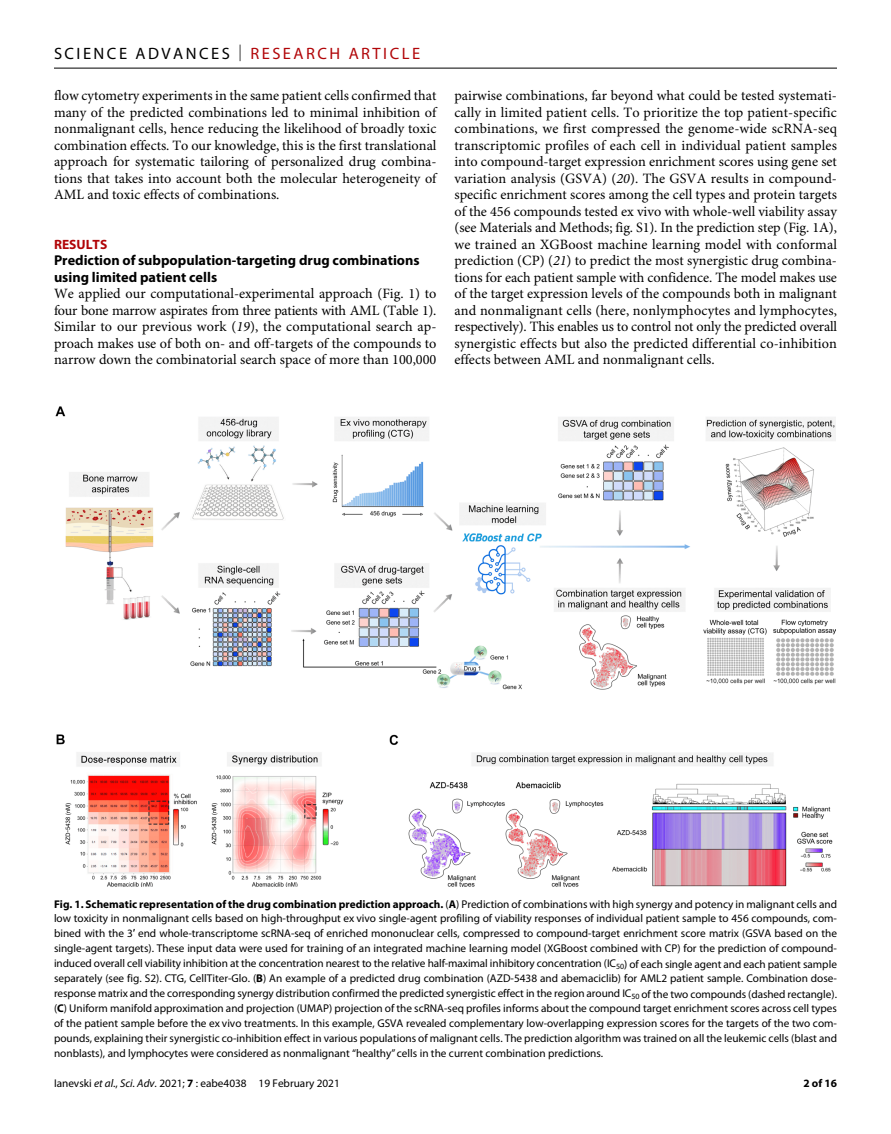
<style>
.page{position:relative;width:891px;height:1134px;background:#fff}
.page>*{position:absolute;margin:0;border:0;box-sizing:border-box;transform-origin:0 0}
.t1{font:16.5px "Myriad Pro";letter-spacing:.15em;color:#000}
.t2{font:14.25px/16.5px "Minion Pro";color:#000;text-align:justify}
.t3{font:700 14.25px/16.5px "Myriad Pro";color:#000}
.t4{font:700 13.5px "Myriad Pro";color:#b10508}
.t5{font:11.25px/15px "Myriad Pro";color:#000;text-align:justify}
.t6{font:700 11.25px "Myriad Pro";color:#000}
.s1{font-weight:300}
.s2{color:#b10508}
.s3{font-style:italic}
.s4{font-weight:700}
</style>
<div class="page">
<hr style="left:54px;top:68px;width:783px;height:1px;background:#000">
<img style="left:55px;top:406px;width:781px;height:480px">
<p class="t1" style="left:54px;top:40px;width:368px">SCIENCE ADVANCES <span class="s1">|</span> <span class="s2">RESEARCH ARTICLE</span></p>
<p class="t2" style="left:54px;top:89px;width:384px">flow cytometry experiments in the same patient cells confirmed that many of the predicted combinations led to minimal inhibition of nonmalignant cells, hence reducing the likelihood of broadly toxic combination effects. To our knowledge, this is the first translational approach for systematic tailoring of personalized drug combina&shy;tions that takes into account both the molecular heterogeneity of AML and toxic effects of combinations.</p>
<p class="t4" style="left:54px;top:233px;width:55px">RESULTS</p>
<p class="t3" style="left:54px;top:251px;width:367px">Prediction of subpopulation-targeting drug combinations using limited patient cells</p>
<p class="t2" style="left:54px;top:287px;width:384px">We applied our computational-experimental approach (Fig. 1) to four bone marrow aspirates from three patients with AML (Table 1).<br>Similar to our previous work (<span class="s3">19</span>), the computational search ap&shy;proach makes use of both on- and off-targets of the compounds to narrow down the combinatorial search space of more than 100,000</p>
<p class="t2" style="left:454px;top:89px;width:384px">pairwise combinations, far beyond what could be tested systemati&shy;cally in limited patient cells. To prioritize the top patient-specific combinations, we first compressed the genome-wide scRNA-seq transcriptomic profiles of each cell in individual patient samples into compound-target expression enrichment scores using gene set variation analysis (GSVA) (<span class="s3">20</span>). The GSVA results in compound&shy;specific enrichment scores among the cell types and protein targets of the 456 compounds tested ex vivo with whole-well viability assay (see Materials and Methods; fig. S1). In the prediction step (Fig. 1A), we trained an XGBoost machine learning model with conformal prediction (CP) (<span class="s3">21</span>) to predict the most synergistic drug combina&shy;tions for each patient sample with confidence. The model makes use of the target expression levels of the compounds both in malignant and nonmalignant cells (here, nonlymphocytes and lymphocytes, respectively). This enables us to control not only the predicted overall synergistic effects but also the predicted differential co-inhibition effects between AML and nonmalignant cells.</p>
<p class="t5" style="left:54px;top:896px;width:785px"><span class="s4">Fig. 1. Schematic representation of the drug combination prediction approach.</span> (<span class="s4">A</span>) Prediction of combinations with high synergy and potency in malignant cells and low toxicity in nonmalignant cells based on high-throughput ex vivo single-agent profiling of viability responses of individual patient sample to 456 compounds, com&shy;bined with the 3′ end whole-transcriptome scRNA-seq of enriched mononuclear cells, compressed to compound-target enrichment score matrix (GSVA based on the single-agent targets). These input data were used for training of an integrated machine learning model (XGBoost combined with CP) for the prediction of compound&shy;induced overall cell viability inhibition at the concentration nearest to the relative half-maximal inhibitory concentration (IC<sub>50</sub>) of each single agent and each patient sample separately (see fig. S2). CTG, CellTiter-Glo. (<span class="s4">B</span>) An example of a predicted drug combination (AZD-5438 and abemaciclib) for AML2 patient sample. Combination dose&shy;response matrix and the corresponding synergy distribution confirmed the predicted synergistic effect in the region around IC<sub>50</sub> of the two compounds (dashed rectangle). (<span class="s4">C</span>) Uniform manifold approximation and projection (UMAP) projection of the scRNA-seq profiles informs about the compound target enrichment scores across cell types of the patient sample before the ex vivo treatments. In this example, GSVA revealed complementary low-overlapping expression scores for the targets of the two com&shy;pounds, explaining their synergistic co-inhibition effect in various populations of malignant cells. The prediction algorithm was trained on all the leukemic cells (blast and nonblasts), and lymphocytes were considered as nonmalignant “healthy” cells in the current combination predictions.</p>
<p class="t5" style="left:54px;top:1076px;width:287px">Ianevski <span class="s3">et al</span>., <span class="s3">Sci. Adv.</span> 2021; <span class="s4">7</span> : eabe4038 19 February 2021</p>
<p class="t6" style="left:803px;top:1074px;width:35px">2 of 16</p>
</div>
